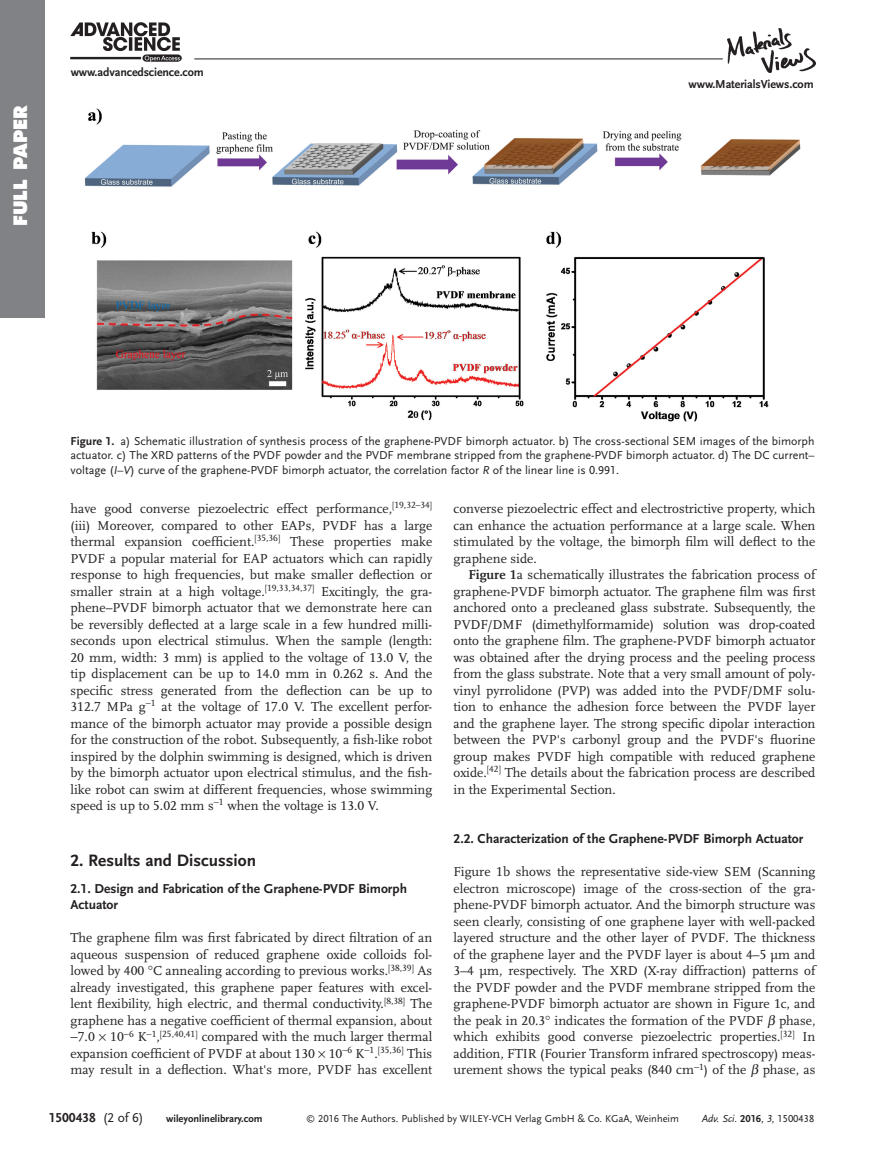
<style>
.page{position:relative;width:891px;height:1175px;background:#fff}
.page>*{position:absolute;margin:0;border:0;box-sizing:border-box;transform-origin:0 0}
.t1{font:800 18px "Futura";letter-spacing:.005em;color:#fff}
.t2{font:700 17.25px "Scala Sans LF";color:#231f20}
.t3{font:13.5px/16.5px "Scala LF";color:#231f20;text-align:justify}
.t4{font:700 13.5px/16.5px "Scala Sans LF";color:#231f20}
.t5{font:12px/14.2px "Scala Sans LF";color:#231f20;text-align:justify}
.t6{font:700 12px "Scala Sans LF";letter-spacing:-.01em;color:#231f20}
.t7{font:10.5px "Scala Sans LF";color:#231f20}
.t8{font:700 10.5px "Scala Sans LF";color:#231f20}
.t9{font:italic 10.5px "Scala Sans LF";color:#231f20}
.s1{font-weight:700}
.s2{font-style:italic}
.s3{font-weight:400}
.s4{font-size:9px}
.s5{font-weight:700;font-style:normal}
.s6{font-style:normal}
</style>
<div class="page">
<div style="left:0;top:0;width:44px;height:317px;background:#808285"></div>
<img style="left:727px;top:28px;width:88px;height:45px">
<hr style="left:194px;top:59px;width:529px;height:1px;background:#231f20">
<img style="left:70px;top:22px;width:112px;height:40px">
<img style="left:84px;top:108px;width:717px;height:314px">
<h1 class="t1" style="left:13px;top:226px;width:123px;rotate:-90deg">FULL PAPER</h1>
<p class="t6" style="left:71px;top:66px;width:135px">www.advancedscience.com</p>
<p class="t6" style="left:689px;top:79px;width:127px">www.MaterialsViews.com</p>
<p class="t5" style="left:71px;top:435px;width:746px"><span class="s1">Figure 1.</span> a) Schematic illustration of synthesis process of the graphene-PVDF bimorph actuator. b) The cross-sectional SEM images of the bimorph actuator. c) The XRD patterns of the PVDF powder and the PVDF membrane stripped from the graphene-PVDF bimorph actuator. d) The DC current– voltage ( <span class="s2">I</span> – <span class="s2">V</span> ) curve of the graphene-PVDF bimorph actuator, the correlation factor <span class="s2">R</span> of the linear line is 0.991.</p>
<p class="t3" style="left:71px;top:501px;width:363px">have good converse piezoelectric effect performance, <sup>[</sup> <sup>19,32–34</sup> <sup>] </sup>(iii) Moreover, compared to other EAPs, PVDF has a large thermal expansion coefficient. <sup>[</sup> <sup>35,36</sup> <sup>]</sup> These properties make PVDF a popular material for EAP actuators which can rapidly response to high frequencies, but make smaller deflection or smaller strain at a high voltage. <sup>[</sup> <sup>19,33,34,37</sup> <sup>]</sup> Excitingly, the gra&shy;phene–PVDF bimorph actuator that we demonstrate here can be reversibly deflected at a large scale in a few hundred milli&shy;seconds upon electrical stimulus. When the sample (length:<br>20 mm, width: 3 mm) is applied to the voltage of 13.0 V, the tip displacement can be up to 14.0 mm in 0.262 s. And the specific stress generated from the deflection can be up to 312.7 MPa g −<sup>1</sup> at the voltage of 17.0 V. The excellent perfor&shy;mance of the bimorph actuator may provide a possible design for the construction of the robot. Subsequently, a fish-like robot inspired by the dolphin swimming is designed, which is driven by the bimorph actuator upon electrical stimulus, and the fish&shy;like robot can swim at different frequencies, whose swimming speed is up to 5.02 mm s −<sup>1</sup> when the voltage is 13.0 V.</p>
<p class="t2" style="left:71px;top:852px;width:187px">2. Results and Discussion</p>
<p class="t4" style="left:71px;top:880px;width:338px">2.1. Design and Fabrication of the Graphene-PVDF Bimorph<br>Actuator</p>
<p class="t3" style="left:71px;top:930px;width:363px">The graphene film was first fabricated by direct filtration of an aqueous suspension of reduced graphene oxide colloids fol&shy;lowed by 400 C annealing according to previous works. <sup>[</sup> <sup>38,39</sup> <sup>]</sup> As already investigated, this graphene paper features with excel&shy;lent flexibility, high electric, and thermal conductivity. <sup>[</sup> <sup>8,38</sup> <sup>]</sup> The graphene has a negative coefficient of thermal expansion, about −7.0 10 −<sup>6</sup> K −<sup>1</sup> , <sup>[</sup> <sup>25,40,41</sup> <sup>]</sup> compared with the much larger thermal expansion coefficient of PVDF at about 130 10 −<sup>6</sup> K −<sup>1</sup> . <sup>[</sup> <sup>35,36</sup> <sup>]</sup> This may result in a deflection. What's more, PVDF has excellent</p>
<p class="t3" style="left:454px;top:501px;width:363px">converse piezoelectric effect and electrostrictive property, which can enhance the actuation performance at a large scale. When stimulated by the voltage, the bimorph film will deflect to the graphene side.</p>
<p class="t3" style="left:454px;top:567px;width:363px;text-indent:15px"><span class="s1">Figure 1</span> a schematically illustrates the fabrication process of graphene-PVDF bimorph actuator. The graphene film was first anchored onto a precleaned glass substrate. Subsequently, the PVDF/DMF (dimethylformamide) solution was drop-coated onto the graphene film. The graphene-PVDF bimorph actuator was obtained after the drying process and the peeling process from the glass substrate. Note that a very small amount of poly&shy;vinyl pyrrolidone (PVP) was added into the PVDF/DMF solu&shy;tion to enhance the adhesion force between the PVDF layer and the graphene layer. The strong specific dipolar interaction between the PVP's carbonyl group and the PVDF's fluorine group makes PVDF high compatible with reduced graphene oxide. <sup>[</sup> <sup>42</sup> <sup>]</sup> The details about the fabrication process are described in the Experimental Section.</p>
<p class="t4" style="left:454px;top:831px;width:351px">2.2. Characterization of the Graphene-PVDF Bimorph Actuator</p>
<p class="t3" style="left:454px;top:864px;width:363px">Figure 1 b shows the representative side-view SEM (Scanning electron microscope) image of the cross-section of the gra&shy;phene-PVDF bimorph actuator. And the bimorph structure was seen clearly, consisting of one graphene layer with well-packed layered structure and the other layer of PVDF. The thickness of the graphene layer and the PVDF layer is about 4–5 µm and 3–4 µm, respectively. The XRD (X-ray diffraction) patterns of the PVDF powder and the PVDF membrane stripped from the graphene-PVDF bimorph actuator are shown in Figure 1 c, and the peak in 20.3 indicates the formation of the PVDF phase, which exhibits good converse piezoelectric properties. <sup>[</sup> <sup>32</sup> <sup>]</sup> In addition, FTIR (Fourier Transform infrared spectroscopy) meas&shy;urement shows the typical peaks (840 cm −<sup>1</sup> ) of the phase, as</p>
<p class="t4" style="left:49px;top:1110px;width:97px">1500438 <span class="s3">(2 of 6)</span></p>
<p class="t8" style="left:166px;top:1114px;width:98px">wileyonlinelibrary.com</p>
<p class="t7" style="left:306px;top:1114px;width:374px"><span class="s4">©</span> 2016 The Authors. Published by WILEY-VCH Verlag GmbH &amp; Co. KGaA, Weinheim</p>
<p class="t9" style="left:702px;top:1114px;width:114px">Adv. Sci. <span class="s5">2016</span><span class="s6">,</span> 3<span class="s6">, 1500438</span></p>
</div>
